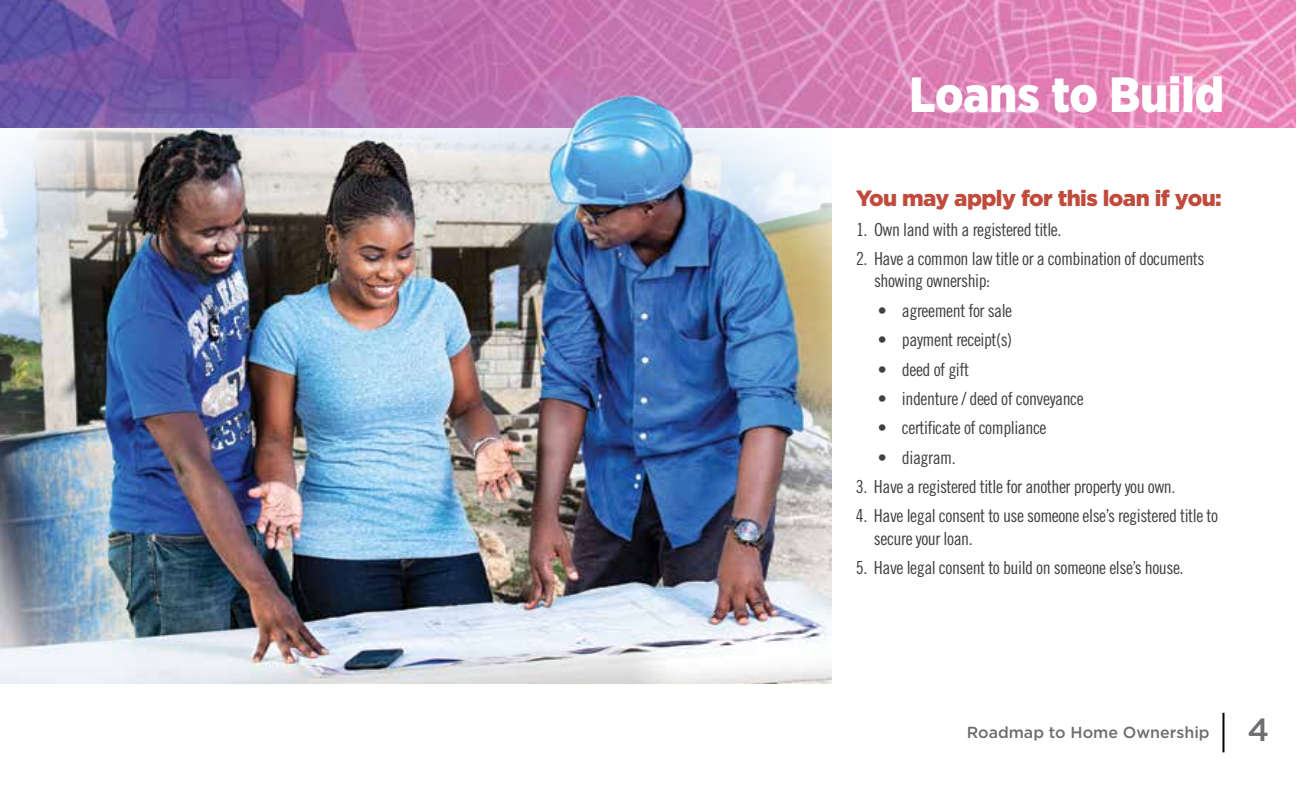
<style>
.page{position:relative;width:1296px;height:792px;background:#fff}
.page>*{position:absolute;margin:0;border:0;box-sizing:border-box;transform-origin:0 0}
.t1{font:900 49.4px "Gotham Narrow";color:#fff}
.t2{font:500 32px "Gotham";color:#6d6e71}
.t3{font:900 22.2px "Gotham";letter-spacing:-.025em;color:#c04a3b}
.t4{font:18px/22.2px "Trade Gothic LT Std Cn 18";letter-spacing:-.025em;color:#414042}
.t5{font:500 16px "Gotham";color:#6d6e71}
</style>
<div class="page">
<hr style="left:1222px;top:713px;width:2px;height:39px;background:#000">
<img style="left:0;top:0;width:1296px;height:128px">
<img style="left:0;top:80px;width:832px;height:604px">
<h1 class="t1" style="left:910px;top:62px;width:316px">Loans to Build</h1>
<p class="t3" style="left:856px;top:183px;width:367px">You may apply for this loan if you:</p>
<p class="t4" style="left:856px;top:218px;width:207px">1. Own land with a registered title.</p>
<p class="t4" style="left:874px;top:247px;width:332px;text-indent:-18px">2. Have a common law title or a combination of documents showing ownership:</p>
<p class="t4" style="left:878px;top:299px;width:136px">• agreement for sale</p>
<p class="t4" style="left:878px;top:328px;width:136px">• payment receipt(s)</p>
<p class="t4" style="left:878px;top:358px;width:93px">• deed of gift</p>
<p class="t4" style="left:878px;top:387px;width:207px">• indenture / deed of conveyance</p>
<p class="t4" style="left:878px;top:417px;width:170px">• certificate of compliance</p>
<p class="t4" style="left:878px;top:446px;width:79px">• diagram.</p>
<p class="t4" style="left:856px;top:475px;width:321px">3. Have a registered title for another property you own.</p>
<p class="t4" style="left:874px;top:505px;width:346px;text-indent:-18px">4. Have legal consent to use someone else’s registered title to secure your loan.</p>
<p class="t4" style="left:856px;top:556px;width:329px">5. Have legal consent to build on someone else’s house.</p>
<p class="t5" style="left:967px;top:722px;width:244px">Roadmap to Home Ownership</p>
<h2 class="t2" style="left:1248px;top:709px;width:23px">4</h2>
</div>
